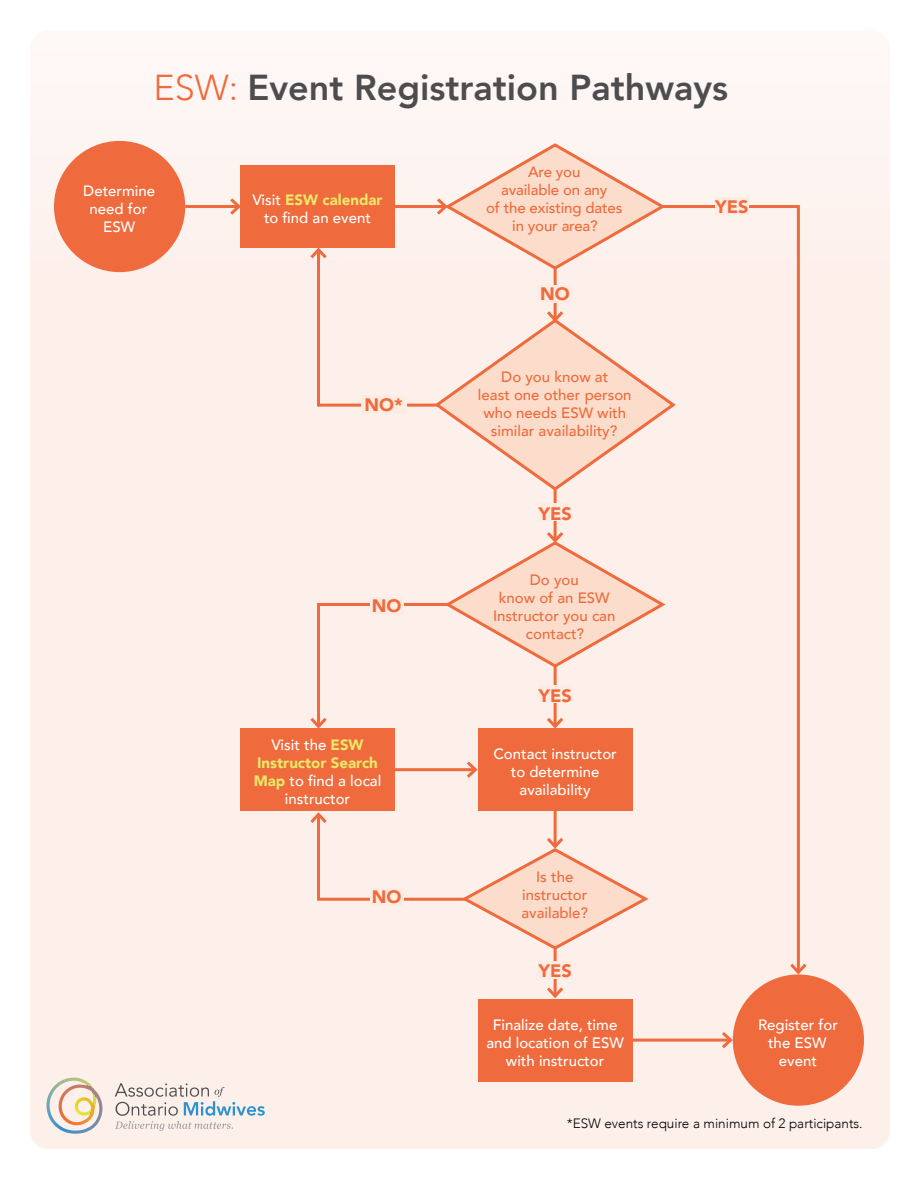
<style>
.page{position:relative;width:918px;height:1188px;background:#fff}
.page>*{position:absolute;margin:0;border:0;box-sizing:border-box;transform-origin:0 0}
.t1{font:800 36px "Avenir";color:#4d4d4f}
.t2{font:900 18px "Avenir";color:#ef6a3c}
.t3{font:500 15px/18px "Avenir";color:#fff;text-align:center}
.t4{font:500 15px/18px "Avenir";color:#ef6a3c;text-align:center}
.t5{font:300 13.5px "Avenir";color:#000}
.s1{font-weight:300;color:#ef6a3c}
.s2{font-weight:900;color:#ece869}
</style>
<div class="page">
<div style="left:30px;top:30px;width:860px;height:1119px;background:#fdf0eb;border-radius:18px"></div>
<div style="left:54px;top:141px;width:131px;height:131px;background:#ef6a3c;border-radius:50%"></div>
<hr style="left:185px;top:205px;width:54px;height:3px;background:#ef6a3c">
<svg style="left:230px;top:198px;width:10px;height:17px"></svg>
<div style="left:733px;top:974px;width:131px;height:132px;background:#ef6a3c;border-radius:50%"></div>
<div style="left:240px;top:165px;width:155px;height:83px;background:#ef6a3c"></div>
<div style="left:240px;top:729px;width:155px;height:82px;background:#ef6a3c"></div>
<div style="left:478px;top:729px;width:155px;height:82px;background:#ef6a3c"></div>
<div style="left:478px;top:999px;width:155px;height:82px;background:#ef6a3c"></div>
<svg style="left:678px;top:205px;width:122px;height:755px"></svg>
<svg style="left:787px;top:960px;width:23px;height:16px"></svg>
<hr style="left:554px;top:474px;width:3px;height:67px;background:#ef6a3c">
<hr style="left:554px;top:938px;width:3px;height:58px;background:#ef6a3c">
<svg style="left:547px;top:984px;width:17px;height:15px"></svg>
<hr style="left:395px;top:768px;width:80px;height:3px;background:#ef6a3c">
<svg style="left:464px;top:761px;width:14px;height:17px"></svg>
<hr style="left:632px;top:1039px;width:99px;height:3px;background:#ef6a3c">
<svg style="left:719px;top:1029px;width:15px;height:22px"></svg>
<svg style="left:310px;top:811px;width:339px;height:140px"></svg>
<svg style="left:310px;top:143px;width:368px;height:350px"></svg>
<svg style="left:307px;top:529px;width:359px;height:200px"></svg>
<div style="left:715px;top:197px;width:34px;height:18px;background:#feece2"></div>
<div style="left:538px;top:503px;width:34px;height:18px;background:#feece2"></div>
<div style="left:538px;top:685px;width:34px;height:18px;background:#feece2"></div>
<div style="left:538px;top:961px;width:34px;height:18px;background:#feece2"></div>
<div style="left:538px;top:285px;width:34px;height:18px;background:#feece2"></div>
<div style="left:361px;top:396px;width:45px;height:18px;background:#feece2"></div>
<div style="left:370px;top:597px;width:33px;height:18px;background:#feece2"></div>
<div style="left:370px;top:888px;width:33px;height:18px;background:#feece2"></div>
<svg style="left:115px;top:1083px;width:150px;height:48px"></svg>
<svg style="left:47px;top:1078px;width:55px;height:56px"></svg>
<h1 class="t1" style="left:154px;top:59px;width:576px"><span class="s1">ESW:</span> Event Registration Pathways</h1>
<p class="t3" style="left:83px;top:181px;width:73px">Determine need for<br>ESW</p>
<p class="t3" style="left:252px;top:190px;width:132px">Visit <span class="s2">ESW calendar </span>to find an event</p>
<p class="t2" style="left:364px;top:389px;width:40px">NO*</p>
<p class="t2" style="left:372px;top:590px;width:31px">NO</p>
<p class="t4" style="left:486px;top:162px;width:138px">Are you<br>available on any<br>of the existing dates in your area?</p>
<p class="t2" style="left:540px;top:279px;width:31px">NO</p>
<p class="t4" style="left:478px;top:367px;width:155px">Do you know at<br>least one other person who needs ESW with similar availability?</p>
<p class="t2" style="left:538px;top:498px;width:35px">YES</p>
<p class="t4" style="left:493px;top:570px;width:124px">Do you<br>know of an ESW<br>Instructor you can contact?</p>
<p class="t2" style="left:538px;top:680px;width:35px">YES</p>
<p class="t3" style="left:254px;top:735px;width:129px">Visit the <span class="s2">ESW<br>Instructor Search<br>Map</span> to find a local instructor</p>
<p class="t3" style="left:493px;top:744px;width:125px">Contact instructor to determine availability</p>
<p class="t2" style="left:372px;top:881px;width:31px">NO</p>
<p class="t4" style="left:521px;top:867px;width:68px">Is the instructor available?</p>
<p class="t2" style="left:538px;top:956px;width:35px">YES</p>
<p class="t3" style="left:486px;top:1015px;width:139px">Finalize date, time and location of ESW with instructor</p>
<p class="t2" style="left:715px;top:192px;width:35px">YES</p>
<p class="t3" style="left:758px;top:1015px;width:81px">Register for the ESW event</p>
<p class="t5" style="left:567px;top:1115px;width:298px">*ESW events require a minimum of 2 participants.</p>
</div>
